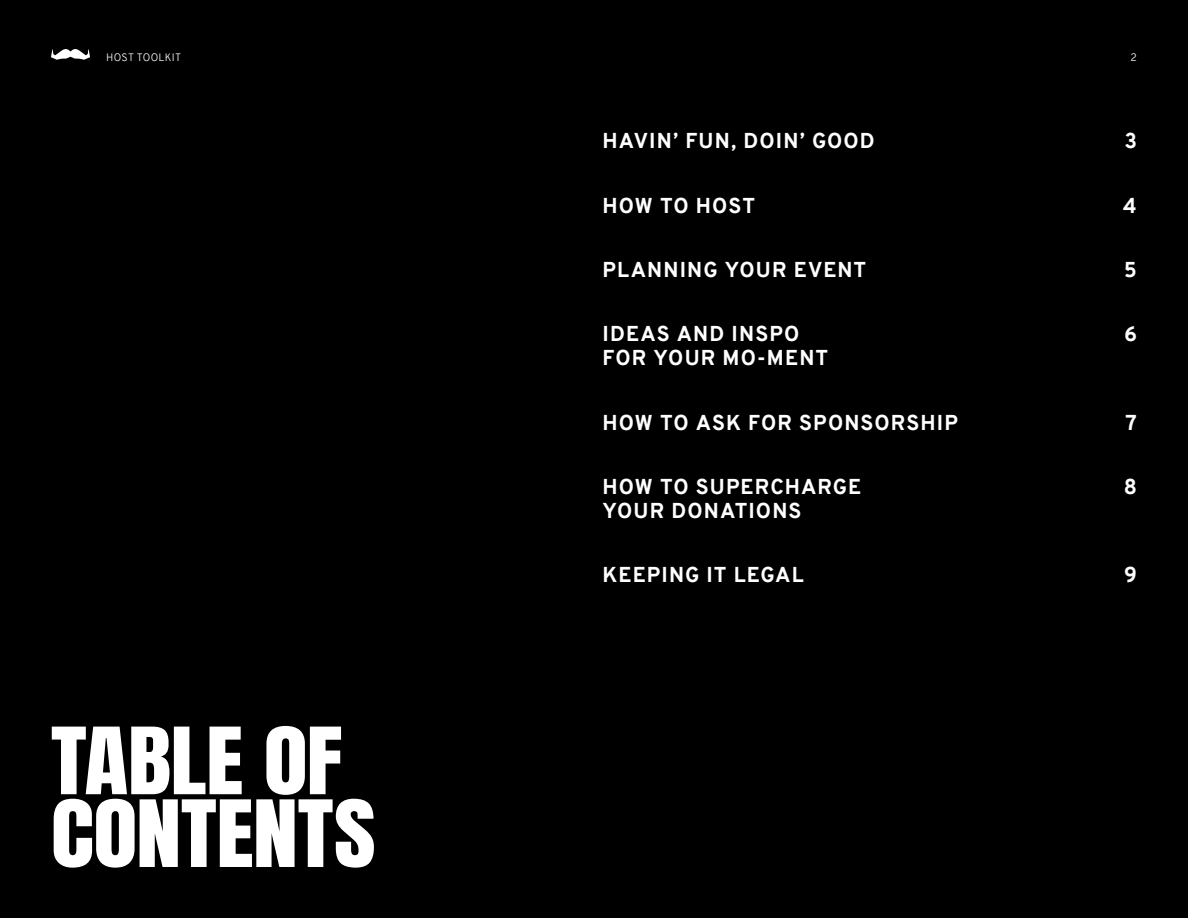
<style>
.page{position:relative;width:1188px;height:918px;background:#000}
.page>*{position:absolute;margin:0;border:0;box-sizing:border-box;transform-origin:0 0}
.t1{font:78.75px/72.8px "Anton";letter-spacing:-.005em;color:#fff;scale:1.15 1}
.t2{font:800 21px "Overpass";letter-spacing:.05em;color:#fff}
.t3{font:300 10.5px "Overpass";letter-spacing:.025em;color:#fff}
</style>
<div class="page">
<svg style="left:51px;top:49px;width:39px;height:11px"></svg>
<p class="t3" style="left:106px;top:50px;width:77px">HOST TOOLKIT</p>
<p class="t3" style="left:1131px;top:50px;width:8px">2</p>
<p class="t2" style="left:603px;top:126px;width:274px">HAVIN’ FUN, DOIN’ GOOD</p>
<p class="t2" style="left:1124px;top:126px;width:14px">3</p>
<p class="t2" style="left:603px;top:190px;width:154px">HOW TO HOST</p>
<p class="t2" style="left:1123px;top:190px;width:15px">4</p>
<p class="t2" style="left:603px;top:255px;width:265px">PLANNING YOUR EVENT</p>
<p class="t2" style="left:1124px;top:255px;width:14px">5</p>
<p class="t2" style="left:603px;top:319px;width:198px">IDEAS AND INSPO</p>
<p class="t2" style="left:1124px;top:319px;width:14px">6</p>
<p class="t2" style="left:603px;top:343px;width:227px">FOR YOUR MO-MENT</p>
<p class="t2" style="left:603px;top:407px;width:357px">HOW TO ASK FOR SPONSORSHIP</p>
<p class="t2" style="left:1126px;top:407px;width:13px">7</p>
<p class="t2" style="left:603px;top:472px;width:260px">HOW TO SUPERCHARGE</p>
<p class="t2" style="left:1124px;top:472px;width:15px">8</p>
<p class="t2" style="left:603px;top:496px;width:200px">YOUR DONATIONS</p>
<h1 class="t1" style="left:51px;top:731px;width:284px">TABLE OF<br>CONTENTS</h1>
<p class="t2" style="left:603px;top:560px;width:203px">KEEPING IT LEGAL</p>
<p class="t2" style="left:1124px;top:560px;width:14px">9</p>
</div>
